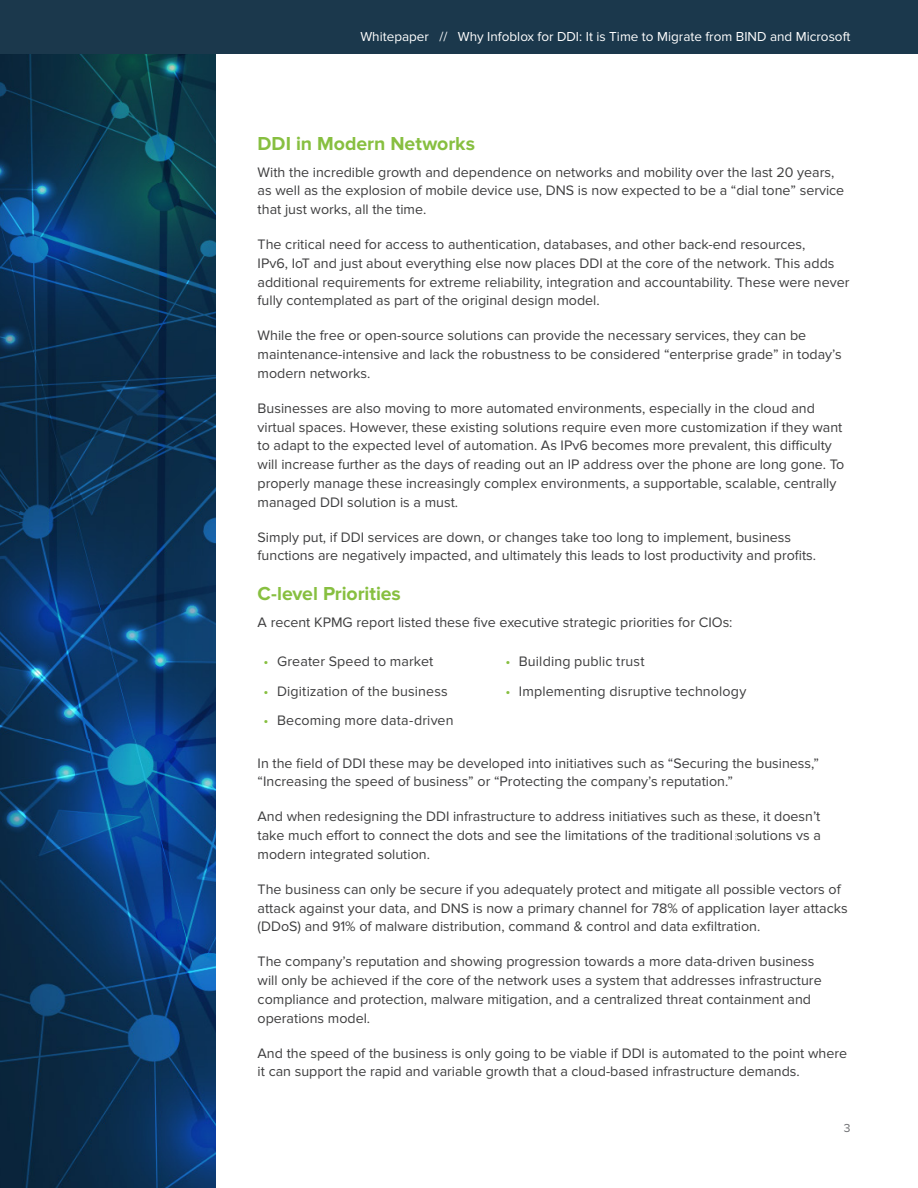
<style>
.page{position:relative;width:918px;height:1188px;background:#fff}
.page>*{position:absolute;margin:0;border:0;box-sizing:border-box;transform-origin:0 0}
.Section_header__leve{font:700 19.5px "Proxima Nova";letter-spacing:-.005em;color:#87bf40}
.Body_text{font:14.25px/18.8px "Proxima Nova";color:#3e3e3f}
.Body_text-2{font:13.5px "Proxima Nova";color:#fff}
.Body_text-3{font:12px "Proxima Nova";color:#6c6d70}
.s1{color:#87bf40}
</style>
<div class="page">
<img style="left:0;top:54px;width:216px;height:685px">
<img style="left:0;top:739px;width:216px;height:449px">
<div style="left:0;top:0;width:918px;height:54px;background:#1b384c"></div>
<svg style="left:735px;top:833px;width:7px;height:7px"></svg>
<p class="Body_text-2" style="left:360px;top:29px;width:492px">Whitepaper // Why Infoblox for DDI: It is Time to Migrate from BIND and Microsoft</p>
<p class="Section_header__leve" style="left:258px;top:133px;width:219px">DDI in Modern Networks</p>
<p class="Body_text" style="left:258px;top:163px;width:588px">With the incredible growth and dependence on networks and mobility over the last 20 years, as well as the explosion of mobile device use, DNS is now expected to be a “dial tone” service that just works, all the time.</p>
<p class="Body_text" style="left:258px;top:235px;width:593px">The critical need for access to authentication, databases, and other back-end resources,<br>IPv6, IoT and just about everything else now places DDI at the core of the network. This adds additional requirements for extreme reliability, integration and accountability. These were never fully contemplated as part of the original design model.</p>
<p class="Body_text" style="left:258px;top:326px;width:586px">While the free or open-source solutions can provide the necessary services, they can be maintenance-intensive and lack the robustness to be considered “enterprise grade” in today’s modern networks.</p>
<p class="Body_text" style="left:258px;top:399px;width:588px">Businesses are also moving to more automated environments, especially in the cloud and virtual spaces. However, these existing solutions require even more customization if they want to adapt to the expected level of automation. As IPv6 becomes more prevalent, this difficulty will increase further as the days of reading out an IP address over the phone are long gone. To properly manage these increasingly complex environments, a supportable, scalable, centrally managed DDI solution is a must.</p>
<p class="Body_text" style="left:258px;top:528px;width:560px">Simply put, if DDI services are down, or changes take too long to implement, business functions are negatively impacted, and ultimately this leads to lost productivity and profits.</p>
<p class="Section_header__leve" style="left:258px;top:583px;width:145px">C-level Priorities</p>
<p class="Body_text" style="left:258px;top:613px;width:476px">A recent KPMG report listed these five executive strategic priorities for CIOs:</p>
<p class="Body_text" style="left:264px;top:652px;width:171px"><span class="s1">•</span> Greater Speed to market</p>
<p class="Body_text" style="left:264px;top:682px;width:186px"><span class="s1">•</span> Digitization of the business</p>
<p class="Body_text" style="left:264px;top:711px;width:192px"><span class="s1">•</span> Becoming more data-driven</p>
<p class="Body_text" style="left:505px;top:652px;width:141px"><span class="s1">•</span> Building public trust</p>
<p class="Body_text" style="left:505px;top:682px;width:243px"><span class="s1">•</span> Implementing disruptive technology</p>
<p class="Body_text" style="left:258px;top:754px;width:563px">In the field of DDI these may be developed into initiatives such as “Securing the business,” “Increasing the speed of business” or “Protecting the company’s reputation.”</p>
<p class="Body_text" style="left:258px;top:807px;width:565px;text-align:justify">And when redesigning the DDI infrastructure to address initiatives such as these, it doesn’t take much effort to connect the dots and see the limitations of the traditional solutions vs a modern integrated solution.</p>
<p class="Body_text" style="left:258px;top:880px;width:592px">The business can only be secure if you adequately protect and mitigate all possible vectors of attack against your data, and DNS is now a primary channel for 78% of application layer attacks (DDoS) and 91% of malware distribution, command &amp; control and data exfiltration.</p>
<p class="Body_text" style="left:258px;top:952px;width:566px">The company’s reputation and showing progression towards a more data-driven business will only be achieved if the core of the network uses a system that addresses infrastructure compliance and protection, malware mitigation, and a centralized threat containment and operations model.</p>
<p class="Body_text" style="left:258px;top:1044px;width:591px">And the speed of the business is only going to be viable if DDI is automated to the point where it can support the rapid and variable growth that a cloud-based infrastructure demands.</p>
<p class="Body_text-3" style="left:844px;top:1121px;width:8px">3</p>
</div>
